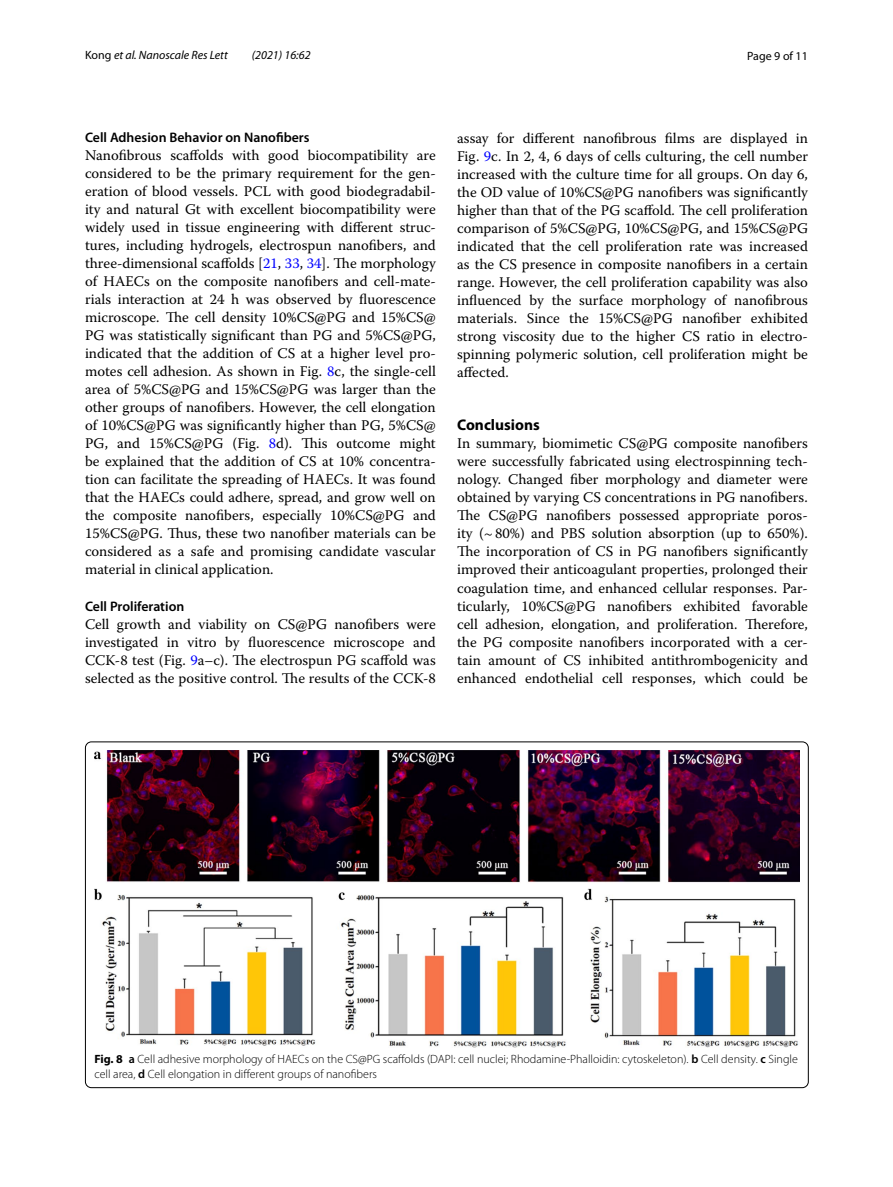
<style>
.page{position:relative;width:893px;height:1187px;background:#fff}
.page>*{position:absolute;margin:0;border:0;box-sizing:border-box;transform-origin:0 0}
.t1{font:700 15.45px "Myriad Pro";color:#000}
.t2{font:14.7px/18px "Warnock Pro";color:#000;text-align:justify}
.t3{font:600 13.8px "Myriad Pro";color:#000}
.t4{font:300 12px/15px "Myriad Pro";color:#000}
.t5{font:italic 12px "Myriad Pro";color:#000}
.t6{font:12px "Myriad Pro";color:#000}
.s1{font-style:normal}
.s2{color:#00f}
.s3{font-weight:700}
.s4{font-weight:600}
</style>
<div class="page">
<img style="left:94px;top:750px;width:705px;height:297px">
<p class="t5" style="left:85px;top:48px;width:144px"><span class="s1">Kong</span> et al. Nanoscale Res Lett</p>
<p class="t5" style="left:252px;top:48px;width:60px">(2021) 16:62</p>
<p class="t6" style="left:747px;top:48px;width:62px">Page 9 of 11</p>
<p class="t3" style="left:85px;top:129px;width:226px">Cell Adhesion Behavior on Nanofibers</p>
<p class="t2" style="left:85px;top:146px;width:352px">Nanofibrous scaffolds with good biocompatibility are considered to be the primary requirement for the gen&shy;eration of blood vessels. PCL with good biodegradabil&shy;ity and natural Gt with excellent biocompatibility were widely used in tissue engineering with different struc&shy;tures, including hydrogels, electrospun nanofibers, and three-dimensional scaffolds [<span class="s2">21</span>, <span class="s2">33</span>, <span class="s2">34</span>]. The morphology of HAECs on the composite nanofibers and cell-mate&shy;rials interaction at 24 h was observed by fluorescence microscope. The cell density 10%CS@PG and 15%CS@ PG was statistically significant than PG and 5%CS@PG, indicated that the addition of CS at a higher level pro&shy;motes cell adhesion. As shown in Fig. <span class="s2">8</span>c, the single-cell area of 5%CS@PG and 15%CS@PG was larger than the other groups of nanofibers. However, the cell elongation of 10%CS@PG was significantly higher than PG, 5%CS@ PG, and 15%CS@PG (Fig. <span class="s2">8</span>d). This outcome might be explained that the addition of CS at 10% concentra&shy;tion can facilitate the spreading of HAECs. It was found that the HAECs could adhere, spread, and grow well on the composite nanofibers, especially 10%CS@PG and 15%CS@PG. Thus, these two nanofiber materials can be considered as a safe and promising candidate vascular material in clinical application.</p>
<p class="t3" style="left:85px;top:597px;width:101px">Cell Proliferation</p>
<p class="t2" style="left:85px;top:614px;width:352px">Cell growth and viability on CS@PG nanofibers were investigated in vitro by fluorescence microscope and CCK-8 test (Fig. <span class="s2">9</span>a–c). The electrospun PG scaffold was selected as the positive control. The results of the CCK-8</p>
<p class="t2" style="left:457px;top:128px;width:352px">assay for different nanofibrous films are displayed in Fig. <span class="s2">9</span>c. In 2, 4, 6 days of cells culturing, the cell number increased with the culture time for all groups. On day 6, the OD value of 10%CS@PG nanofibers was significantly higher than that of the PG scaffold. The cell proliferation comparison of 5%CS@PG, 10%CS@PG, and 15%CS@PG indicated that the cell proliferation rate was increased as the CS presence in composite nanofibers in a certain range. However, the cell proliferation capability was also influenced by the surface morphology of nanofibrous materials. Since the 15%CS@PG nanofiber exhibited strong viscosity due to the higher CS ratio in electro&shy;spinning polymeric solution, cell proliferation might be affected.</p>
<p class="t1" style="left:457px;top:415px;width:84px">Conclusions</p>
<p class="t2" style="left:457px;top:434px;width:352px">In summary, biomimetic CS@PG composite nanofibers were successfully fabricated using electrospinning tech&shy;nology. Changed fiber morphology and diameter were obtained by varying CS concentrations in PG nanofibers.<br>The CS@PG nanofibers possessed appropriate poros&shy;ity (~80%) and PBS solution absorption (up to 650%).<br>The incorporation of CS in PG nanofibers significantly improved their anticoagulant properties, prolonged their coagulation time, and enhanced cellular responses. Par&shy;ticularly, 10%CS@PG nanofibers exhibited favorable cell adhesion, elongation, and proliferation. Therefore, the PG composite nanofibers incorporated with a cer&shy;tain amount of CS inhibited antithrombogenicity and enhanced endothelial cell responses, which could be</p>
<p class="t4" style="left:94px;top:1051px;width:705px"><span class="s3">Fig. 8</span> <span class="s4">a</span> Cell adhesive morphology of HAECs on the CS@PG scaffolds (DAPI: cell nuclei; Rhodamine-Phalloidin: cytoskeleton). <span class="s4">b</span> Cell density. <span class="s4">c</span> Single cell area, <span class="s4">d</span> Cell elongation in different groups of nanofibers</p>
</div>
